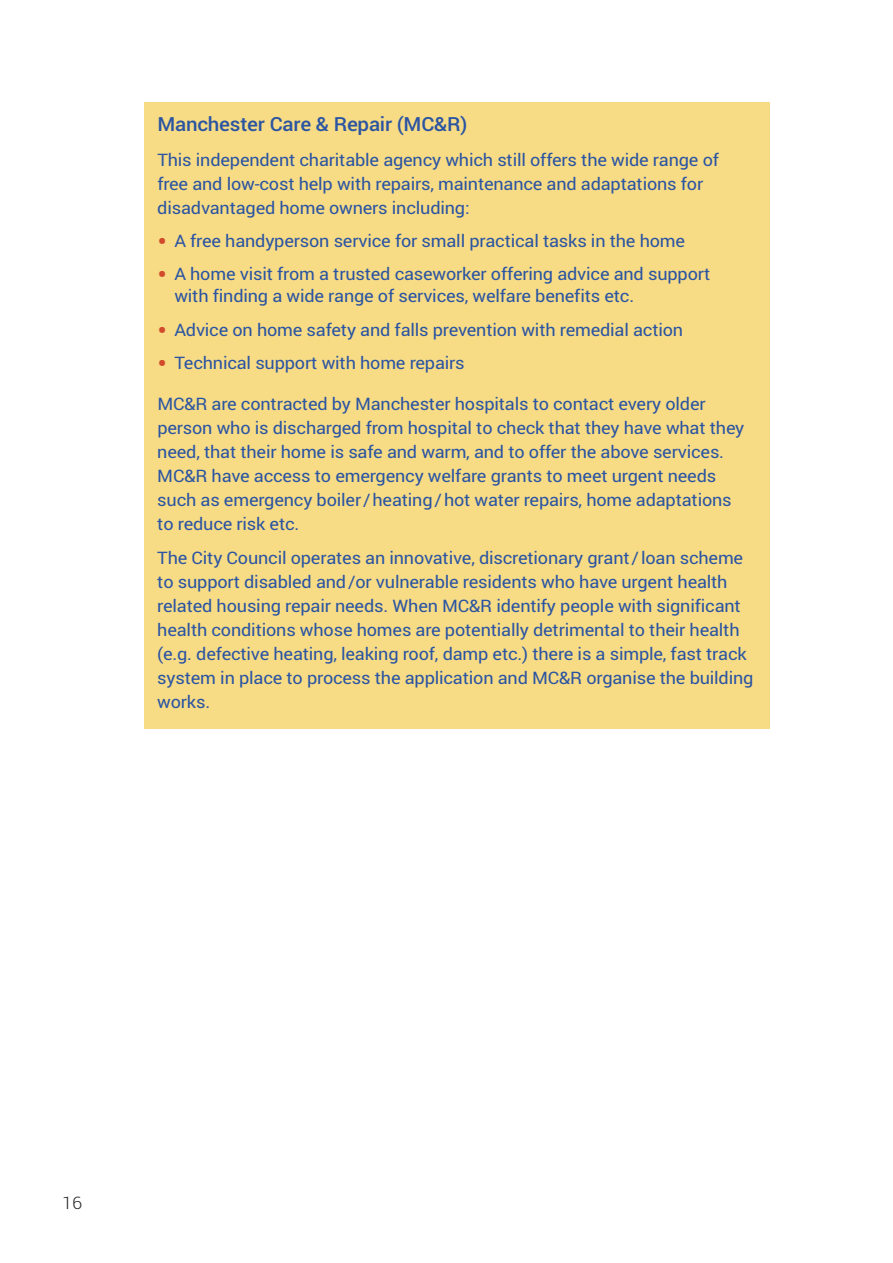
<style>
.page{position:relative;width:893px;height:1263px;background:#fff}
.page>*{position:absolute;margin:0;border:0;box-sizing:border-box;transform-origin:0 0}
.t1{font:500 19.5px "Roboto";letter-spacing:-.01em;color:#2b54a2;scale:1.05 1}
.t2{font:17.25px/24px "Roboto";letter-spacing:-.01em;color:#2b54a2;scale:1.05 1}
.t3{font:300 17.25px "Roboto";color:#272526;scale:1.05 1}
.s1{font-size:27px;color:#d14a2b}
</style>
<div class="page">
<div style="left:145px;top:102px;width:625px;height:627px;background:#f7dc85"></div>
<p class="t1" style="left:157px;top:113px;width:297px">Manchester Care &amp; Repair (MC&amp;R)</p>
<p class="t2" style="left:157px;top:148px;width:536px">This independent charitable agency which still offers the wide range of free and low-cost help with repairs, maintenance and adaptations for disadvantaged home owners including:</p>
<p class="t2" style="left:157px;top:229px;width:504px"><span class="s1">•</span> A free handyperson service for small practical tasks in the home</p>
<p class="t2" style="left:174px;top:263px;width:512px;line-height:22.5px;text-indent:-17px"><span class="s1">•</span> A home visit from a trusted caseworker offering advice and support with finding a wide range of services, welfare benefits etc.</p>
<p class="t2" style="left:157px;top:318px;width:502px"><span class="s1">•</span> Advice on home safety and falls prevention with remedial action</p>
<p class="t2" style="left:157px;top:351px;width:294px"><span class="s1">•</span> Technical support with home repairs</p>
<p class="t2" style="left:157px;top:392px;width:561px">MC&amp;R are contracted by Manchester hospitals to contact every older person who is discharged from hospital to check that they have what they need, that their home is safe and warm, and to offer the above services.<br>MC&amp;R have access to emergency welfare grants to meet urgent needs such as emergency boiler /heating/hot water repairs, home adaptations to reduce risk etc.</p>
<p class="t2" style="left:157px;top:546px;width:569px">The City Council operates an innovative, discretionary grant / loan scheme to support disabled and/or vulnerable residents who have urgent health related housing repair needs. When MC&amp;R identify people with significant health conditions whose homes are potentially detrimental to their health (e.g. defective heating, leaking roof, damp etc.) there is a simple, fast track system in place to process the application and MC&amp;R organise the building works.</p>
<p class="t3" style="left:62px;top:1193px;width:21px">16</p>
</div>
